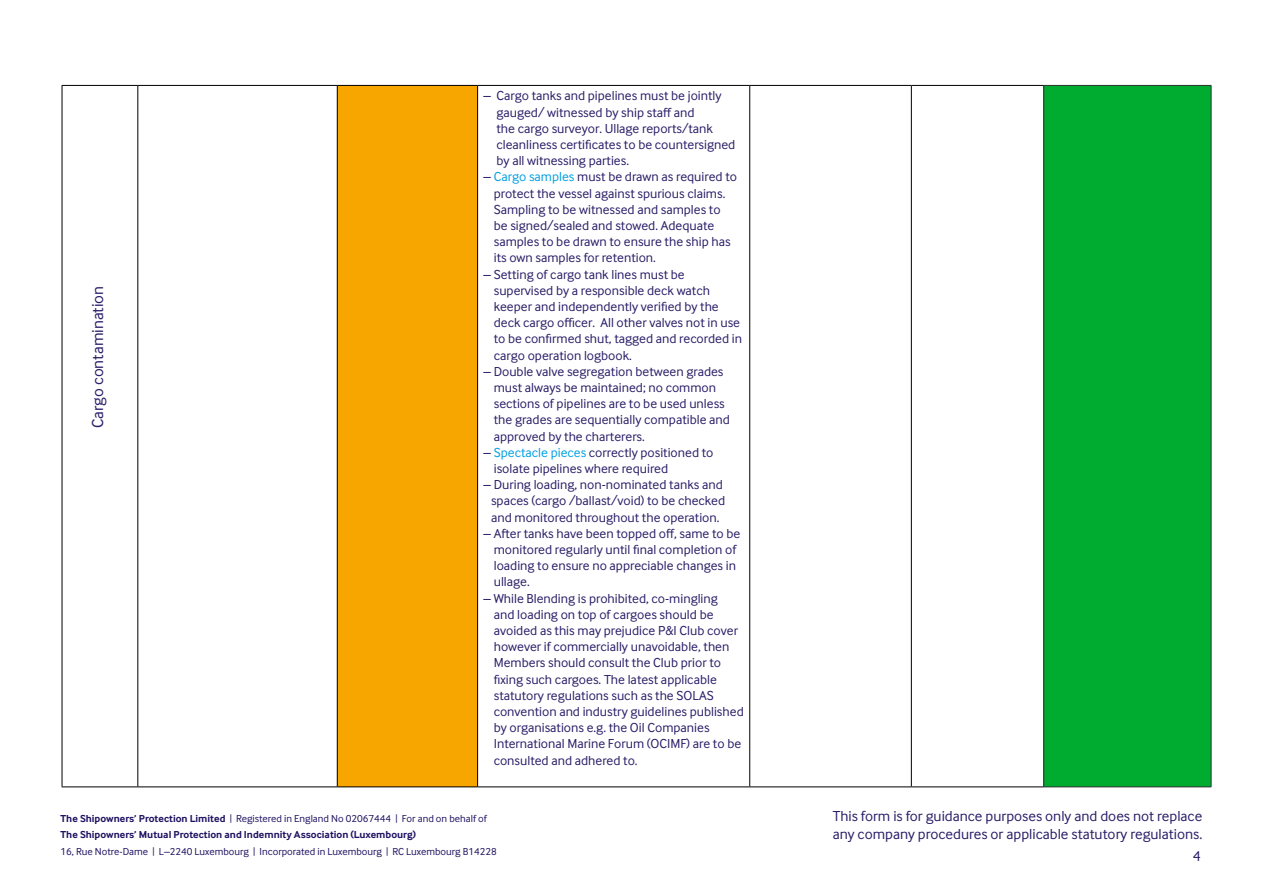
<style>
.page{position:relative;width:1263px;height:893px;background:#fff}
.page>*{position:absolute;margin:0;border:0;box-sizing:border-box;transform-origin:0 0}
.t1{font:16.5px "Inter Face";color:#281d67}
.t2{font:15px/18px "Inter Face";color:#281d67}
.t3{font:13.5px/16.2px "Inter Face";color:#281d67}
.t4{font:700 10.5px/16.5px "Inter Face";color:#1f1261}
.t5{font:10.5px "Inter Face";color:#1f1261}
.s1{color:#009fe3}
.s2{font-weight:400}
</style>
<div class="page">
<div style="left:337px;top:85px;width:141px;height:702px;background:#f7a600"></div>
<div style="left:1044px;top:85px;width:167px;height:702px;background:#00ac2f"></div>
<hr style="left:62px;top:85px;width:76px;height:1px;background:#000">
<hr style="left:62px;top:86px;width:1px;height:700px;background:#000">
<hr style="left:138px;top:85px;width:199px;height:1px;background:#000">
<hr style="left:137px;top:86px;width:1px;height:700px;background:#000">
<hr style="left:478px;top:85px;width:272px;height:1px;background:#000">
<hr style="left:750px;top:85px;width:161px;height:1px;background:#000">
<hr style="left:749px;top:86px;width:1px;height:700px;background:#000">
<hr style="left:911px;top:85px;width:132px;height:1px;background:#000">
<hr style="left:911px;top:86px;width:1px;height:700px;background:#000">
<hr style="left:62px;top:786px;width:76px;height:1px;background:#000">
<hr style="left:138px;top:786px;width:199px;height:1px;background:#000">
<hr style="left:478px;top:786px;width:272px;height:1px;background:#000">
<hr style="left:750px;top:786px;width:161px;height:1px;background:#000">
<hr style="left:911px;top:786px;width:132px;height:1px;background:#000">
<hr style="left:337px;top:85px;width:141px;height:1px;background:#000">
<hr style="left:337px;top:86px;width:1px;height:700px;background:#000">
<hr style="left:477px;top:86px;width:1px;height:700px;background:#000">
<hr style="left:337px;top:786px;width:141px;height:1px;background:#000">
<hr style="left:1043px;top:85px;width:168px;height:1px;background:#333">
<hr style="left:1043px;top:86px;width:1px;height:701px;background:#333">
<hr style="left:1211px;top:86px;width:1px;height:701px;background:#333">
<hr style="left:1043px;top:787px;width:168px;height:1px;background:#333">
<p class="t1" style="left:88px;top:428px;width:144px;rotate:-90deg">Cargo contamination</p>
<p class="t3" style="left:496px;top:88px;width:240px;text-indent:-13px">– Cargo tanks and pipelines must be jointly gauged/ witnessed by ship staff and<br>the cargo surveyor. Ullage reports/tank cleanliness certificates to be countersigned by all witnessing parties.</p>
<p class="t3" style="left:494px;top:169px;width:245px;text-indent:-10px">– <span class="s1">Cargo samples</span> must be drawn as required to protect the vessel against spurious claims.<br>Sampling to be witnessed and samples to be signed/sealed and stowed. Adequate samples to be drawn to ensure the ship has its own samples for retention.</p>
<p class="t3" style="left:494px;top:266px;width:250px;text-indent:-10px">– Setting of cargo tank lines must be supervised by a responsible deck watch keeper and independently verified by the deck cargo officer. All other valves not in use to be confirmed shut, tagged and recorded in cargo operation logbook.</p>
<p class="t3" style="left:494px;top:363px;width:238px;text-indent:-10px">– Double valve segregation between grades must always be maintained; no common sections of pipelines are to be used unless the grades are sequentially compatible and approved by the charterers.</p>
<p class="t3" style="left:494px;top:444px;width:221px;text-indent:-10px">– <span class="s1">Spectacle pieces</span> correctly positioned to isolate pipelines where required</p>
<p class="t3" style="left:484px;top:477px;width:243px;text-align:center">– During loading, non-nominated tanks and spaces (cargo /ballast/void) to be checked and monitored throughout the operation.</p>
<p class="t3" style="left:494px;top:525px;width:248px;text-indent:-10px">– After tanks have been topped off, same to be monitored regularly until final completion of loading to ensure no appreciable changes in ullage.</p>
<p class="t3" style="left:494px;top:590px;width:251px;text-indent:-10px">– While Blending is prohibited, co-mingling<br>and loading on top of cargoes should be avoided as this may prejudice P&amp;I Club cover however if commercially unavoidable, then Members should consult the Club prior to fixing such cargoes. The latest applicable statutory regulations such as the SOLAS convention and industry guidelines published by organisations e.g. the Oil Companies International Marine Forum (OCIMF) are to be consulted and adhered to.</p>
<p class="t4" style="left:61px;top:810px;width:428px">The Shipowners’ Protection Limited <span class="s2">| Registered in England No 02067444 | For and on behalf of<br></span>The Shipowners’ Mutual Protection and Indemnity Association (Luxembourg)</p>
<p class="t5" style="left:61px;top:845px;width:438px">16, Rue Notre-Dame | L–2240 Luxembourg | Incorporated in Luxembourg | RC Luxembourg B14228</p>
<p class="t2" style="left:833px;top:807px;width:371px">This form is for guidance purposes only and does not replace any company procedures or applicable statutory regulations.</p>
<p class="t2" style="left:1193px;top:847px;width:10px">4</p>
</div>
